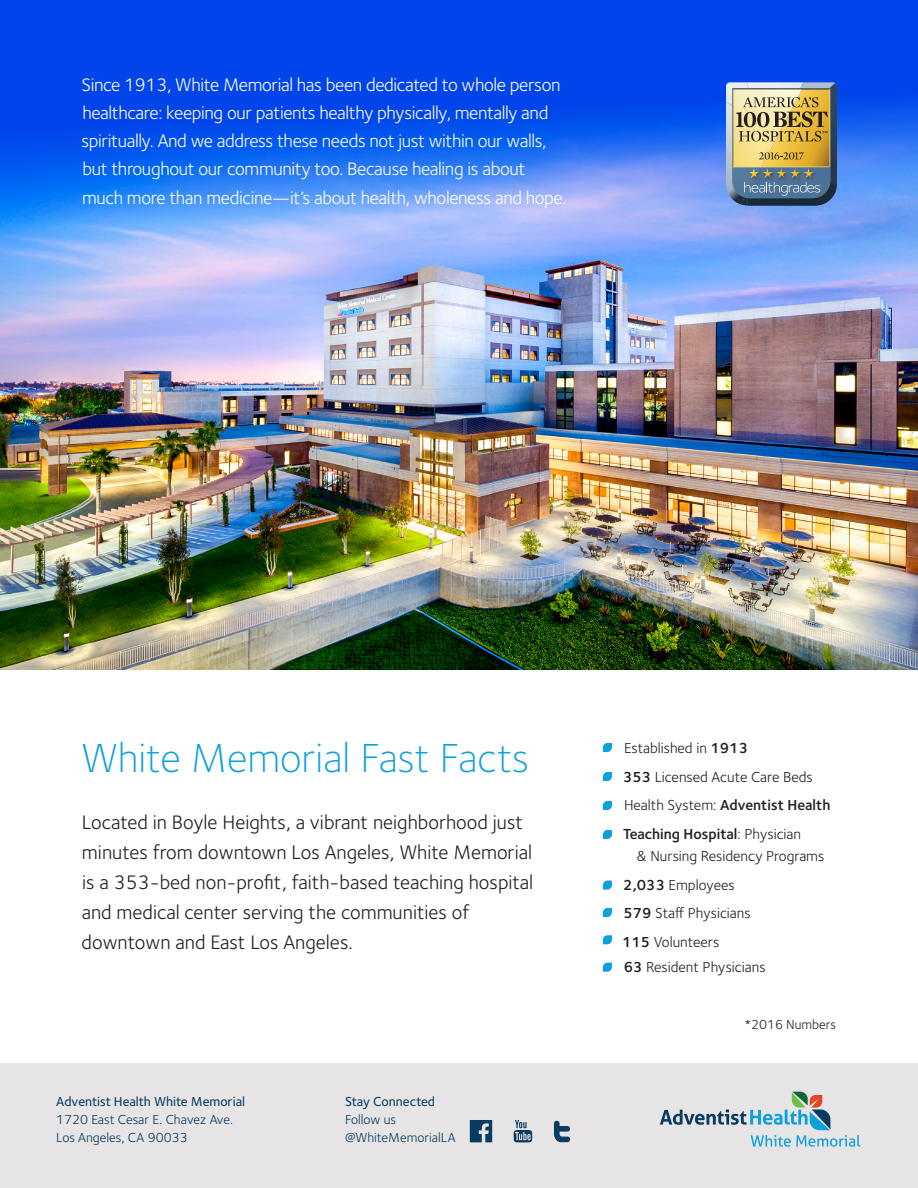
<style>
.page{position:relative;width:918px;height:1188px;background:#fff}
.page>*{position:absolute;margin:0;border:0;box-sizing:border-box;transform-origin:0 0}
.t1{font:300 42px "Foundry Sterling";color:#0ca0dc}
.t2{font:20.25px/30px "Foundry Sterling";color:#231f20}
.t3{font:18.75px/28px "Foundry Sterling";letter-spacing:-.02em;color:#fff}
.t4{font:15px/22.5px "Foundry Sterling";color:#231f20}
.t5{font:600 15px "Foundry Sterling";color:#231f20}
.t6{font:13.5px/18px "Foundry Sterling";color:#083b60}
.t7{font:500 13.5px "Foundry Sterling";color:#083b60}
.t8{font:13.5px "Foundry Sterling";color:#231f20}
.s1{font-weight:600}
.s2{font-weight:400}
</style>
<div class="page">
<div style="left:0;top:1064px;width:918px;height:124px;background:#e7e4e5"></div>
<div style="left:0;top:0;width:918px;height:670px;background:#0044ea"></div>
<img style="left:0;top:103px;width:918px;height:567px">
<img style="left:726px;top:82px;width:111px;height:123px">
<svg style="left:660px;top:1092px;width:201px;height:55px"></svg>
<svg style="left:603px;top:743px;width:9px;height:9px"></svg>
<svg style="left:603px;top:772px;width:9px;height:9px"></svg>
<svg style="left:603px;top:801px;width:9px;height:9px"></svg>
<svg style="left:603px;top:830px;width:9px;height:9px"></svg>
<svg style="left:603px;top:881px;width:9px;height:9px"></svg>
<svg style="left:603px;top:908px;width:9px;height:9px"></svg>
<svg style="left:603px;top:935px;width:9px;height:9px"></svg>
<svg style="left:603px;top:963px;width:9px;height:9px"></svg>
<svg style="left:470px;top:1120px;width:22px;height:22px"></svg>
<svg style="left:514px;top:1120px;width:18px;height:22px"></svg>
<svg style="left:554px;top:1121px;width:16px;height:21px"></svg>
<p class="t3" style="left:82px;top:71px;width:486px">Since 1913, White Memorial has been dedicated to whole person healthcare: keeping our patients healthy physically, mentally and spiritually. And we address these needs not just within our walls, but throughout our community too. Because healing is about much more than medicine—it’s about health, wholeness and hope.</p>
<p class="t1" style="left:81px;top:734px;width:450px">White Memorial Fast Facts</p>
<p class="t2" style="left:82px;top:807px;width:453px">Located in Boyle Heights, a vibrant neighborhood just minutes from downtown Los Angeles, White Memorial is a 353-bed non-profit, faith-based teaching hospital and medical center serving the communities of downtown and East Los Angeles.</p>
<p class="t7" style="left:56px;top:1094px;width:190px">Adventist Health White Memorial</p>
<p class="t6" style="left:56px;top:1111px;width:178px">1720 East Cesar E. Chavez Ave.<br>Los Angeles, CA 90033</p>
<p class="t7" style="left:345px;top:1094px;width:92px">Stay Connected</p>
<p class="t6" style="left:345px;top:1111px;width:112px">Follow us @WhiteMemorialLA</p>
<p class="t4" style="left:624px;top:737px;width:126px">Established in <span class="s1">1913</span></p>
<p class="t4" style="left:623px;top:765px;width:191px"><span class="s1">353</span> Licensed Acute Care Beds</p>
<p class="t5" style="left:624px;top:796px;width:208px"><span class="s2">Health System:</span> Adventist Health</p>
<p class="t4" style="left:637px;top:822px;width:189px;text-indent:-14px"><span class="s1">Teaching Hospital</span>: Physician<br>&amp; Nursing Residency Programs</p>
<p class="t4" style="left:623px;top:873px;width:113px"><span class="s1">2,033</span> Employees</p>
<p class="t4" style="left:623px;top:902px;width:129px"><span class="s1">579</span> Staff Physicians</p>
<p class="t4" style="left:622px;top:930px;width:99px"><span class="s1">115</span> Volunteers</p>
<p class="t4" style="left:624px;top:956px;width:143px"><span class="s1">63</span> Resident Physicians</p>
<p class="t8" style="left:745px;top:1017px;width:93px">*2016 Numbers</p>
</div>
